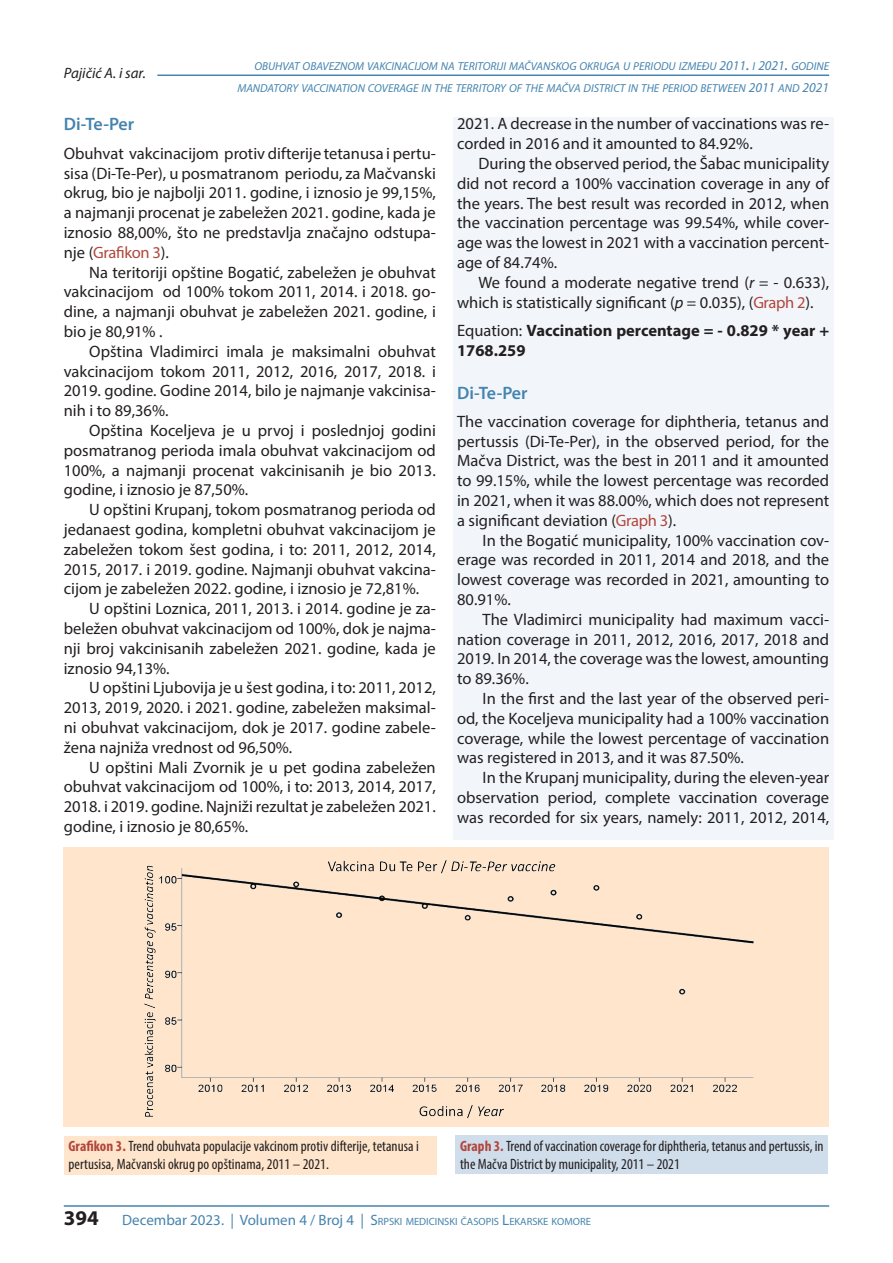
<style>
.page{position:relative;width:893px;height:1263px;background:#fff}
.page>*{position:absolute;margin:0;border:0;box-sizing:border-box;transform-origin:0 0}
.t1{font:700 21px "Myriad Pro";color:#231f20}
.t2{font:600 18px "Myriad Pro";letter-spacing:-.015em;color:#4584af}
.t3{font:16.5px/19.8px "Myriad Pro";color:#231f20;text-align:justify}
.t4{font:700 16.5px/19.8px "Myriad Pro";color:#231f20}
.t5{font:condensed 15px/18px "Myriad Pro";color:#231f20}
.t6{font:italic 15px "Myriad Pro";color:#231f20}
.t7{font:italic 11.55px/21.3px "Myriad Pro";color:#4584af;text-align:right}
.t8{font:10.5px "Myriad Pro";color:#4584af}
.s1{font-size:13.5px}
.s2{font-size:16.5px}
.s3{font-style:italic}
.s4{color:#b1473d}
.s5{font-weight:400}
.s6{font-weight:700;color:#b1473d}
.s7{font-size:15px}
</style>
<div class="page">
<div style="left:453px;top:117px;width:380px;height:1057px;background:#f2f6fa"></div>
<hr style="left:64px;top:1205px;width:765px;height:2px;background:#4584af">
<hr style="left:157px;top:75px;width:672px;height:1px;background:#4584af">
<div style="left:47px;top:841px;width:799px;height:347px;background:#fff"></div>
<div style="left:64px;top:1136px;width:372px;height:38px;background:#fee5cb"></div>
<div style="left:456px;top:1136px;width:372px;height:38px;background:#d0ddeb"></div>
<div style="left:63px;top:848px;width:766px;height:279px;background:#fee5cb"></div>
<img style="left:144px;top:860px;width:610px;height:259px">
<p class="t7" style="left:237px;top:56px;width:593px">OBUHVAT OBAVEZNOM VAKCINACIJOM NA TERITORIJI MAČVANSKOG OKRUGA U PERIODU IZMEĐU <span class="s1">2011</span><span class="s2">.</span> I <span class="s1">2021</span><span class="s2">.</span> GODINE<br>MANDATORY VACCINATION COVERAGE IN THE TERRITORY OF THE MAČVA DISTRICT IN THE PERIOD BETWEEN <span class="s1">2011</span> AND <span class="s1">2021</span></p>
<p class="t3" style="left:457px;top:114px;width:374px">2021. A decrease in the number of vaccinations was re&shy;corded in 2016 and it amounted to 84.92%.</p>
<p class="t3" style="left:457px;top:153px;width:374px;text-indent:21px">During the observed period, the Šabac municipality did not record a 100% vaccination coverage in any of the years. The best result was recorded in 2012, when the vaccination percentage was 99.54%, while cover&shy;age was the lowest in 2021 with a vaccination percent&shy;age of 84.74%.</p>
<p class="t3" style="left:457px;top:272px;width:374px;text-indent:21px">We found a moderate negative trend (<span class="s3">r =</span> - 0.633), which is statistically significant (<span class="s3">p =</span> 0.035), (<span class="s4">Graph 2</span>).</p>
<p class="t4" style="left:457px;top:320px;width:374px"><span class="s5">Equation:</span> Vaccination percentage = - 0.829 * year +<br>1768.259</p>
<p class="t2" style="left:457px;top:381px;width:72px">Di-Te-Per</p>
<p class="t3" style="left:457px;top:411px;width:374px">The vaccination coverage for diphtheria, tetanus and pertussis (Di-Te-Per), in the observed period, for the Mačva District, was the best in 2011 and it amounted to 99.15%, while the lowest percentage was recorded in 2021, when it was 88.00%, which does not represent a significant deviation (<span class="s4">Graph 3</span>).</p>
<p class="t3" style="left:457px;top:530px;width:374px;text-indent:26px">In the Bogatić municipality, 100% vaccination cov&shy;erage was recorded in 2011, 2014 and 2018, and the lowest coverage was recorded in 2021, amounting to 80.91%.</p>
<p class="t3" style="left:457px;top:609px;width:374px;text-indent:26px">The Vladimirci municipality had maximum vacci&shy;nation coverage in 2011, 2012, 2016, 2017, 2018 and 2019. In 2014, the coverage was the lowest, amounting to 89.36%.</p>
<p class="t3" style="left:457px;top:688px;width:374px;text-indent:26px">In the first and the last year of the observed peri&shy;od, the Koceljeva municipality had a 100% vaccination coverage, while the lowest percentage of vaccination was registered in 2013, and it was 87.50%.</p>
<p class="t3" style="left:457px;top:767px;width:374px;text-indent:26px">In the Krupanj municipality, during the eleven-year observation period, complete vaccination coverage was recorded for six years, namely: 2011, 2012, 2014,</p>
<p class="t6" style="left:64px;top:64px;width:84px">Pajičić A. i sar.</p>
<p class="t2" style="left:64px;top:113px;width:72px">Di-Te-Per</p>
<p class="t3" style="left:64px;top:143px;width:374px">Obuhvat vakcinacijom protiv difterije tetanusa i pertu&shy;sisa (Di-Te-Per), u posmatranom periodu, za Mačvanski okrug, bio je najbolji 2011. godine, i iznosio je 99,15%, a najmanji procenat je zabeležen 2021. godine, kada je iznosio 88,00%, što ne predstavlja značajno odstupa&shy;nje (<span class="s4">Grafikon 3</span>).</p>
<p class="t3" style="left:64px;top:262px;width:374px;text-indent:26px">Na teritoriji opštine Bogatić, zabeležen je obuhvat vakcinacijom od 100% tokom 2011, 2014. i 2018. go&shy;dine, a najmanji obuhvat je zabeležen 2021. godine, i bio je 80,91% .</p>
<p class="t3" style="left:64px;top:341px;width:374px;text-indent:26px">Opština Vladimirci imala je maksimalni obuhvat vakcinacijom tokom 2011, 2012, 2016, 2017, 2018. i 2019. godine. Godine 2014, bilo je najmanje vakcinisa&shy;nih i to 89,36%.</p>
<p class="t3" style="left:64px;top:420px;width:374px;text-indent:26px">Opština Koceljeva je u prvoj i poslednjoj godini posmatranog perioda imala obuhvat vakcinacijom od 100%, a najmanji procenat vakcinisanih je bio 2013. godine, i iznosio je 87,50%.</p>
<p class="t3" style="left:64px;top:499px;width:374px;text-indent:26px">U opštini Krupanj, tokom posmatranog perioda od jedanaest godina, kompletni obuhvat vakcinacijom je zabeležen tokom šest godina, i to: 2011, 2012, 2014, 2015, 2017. i 2019. godine. Najmanji obuhvat vakcina&shy;cijom je zabeležen 2022. godine, i iznosio je 72,81%.</p>
<p class="t3" style="left:64px;top:598px;width:374px;text-indent:26px">U opštini Loznica, 2011, 2013. i 2014. godine je za&shy;beležen obuhvat vakcinacijom od 100%, dok je najma&shy;nji broj vakcinisanih zabeležen 2021. godine, kada je iznosio 94,13%.</p>
<p class="t3" style="left:64px;top:678px;width:374px;text-indent:26px">U opštini Ljubovija je u šest godina, i to: 2011, 2012, 2013, 2019, 2020. i 2021. godine, zabeležen maksimal&shy;ni obuhvat vakcinacijom, dok je 2017. godine zabele&shy;žena najniža vrednost od 96,50%.</p>
<p class="t3" style="left:64px;top:757px;width:374px;text-indent:26px">U opštini Mali Zvornik je u pet godina zabeležen obuhvat vakcinacijom od 100%, i to: 2013, 2014, 2017, 2018. i 2019. godine. Najniži rezultat je zabeležen 2021. godine, i iznosio je 80,65%.</p>
<p class="t5" style="left:68px;top:1137px;width:352px"><span class="s6">Grafikon 3.</span> Trend obuhvata populacije vakcinom protiv difterije, tetanusa i pertusisa, Mačvanski okrug po opštinama, 2011 – 2021.</p>
<p class="t5" style="left:460px;top:1137px;width:365px"><span class="s6">Graph 3.</span> Trend of vaccination coverage for diphtheria, tetanus and pertussis, in the Mačva District by municipality, 2011 – 2021</p>
<p class="t1" style="left:64px;top:1204px;width:36px">394</p>
<p class="t8" style="left:122px;top:1215px;width:470px"><span class="s7">Decembar 2023. | Volumen 4 / Broj 4 |</span> <span class="s7">S</span>RPSKI MEDICINSKI ČASOPIS <span class="s7">L</span>EKARSKE KOMORE</p>
</div>
